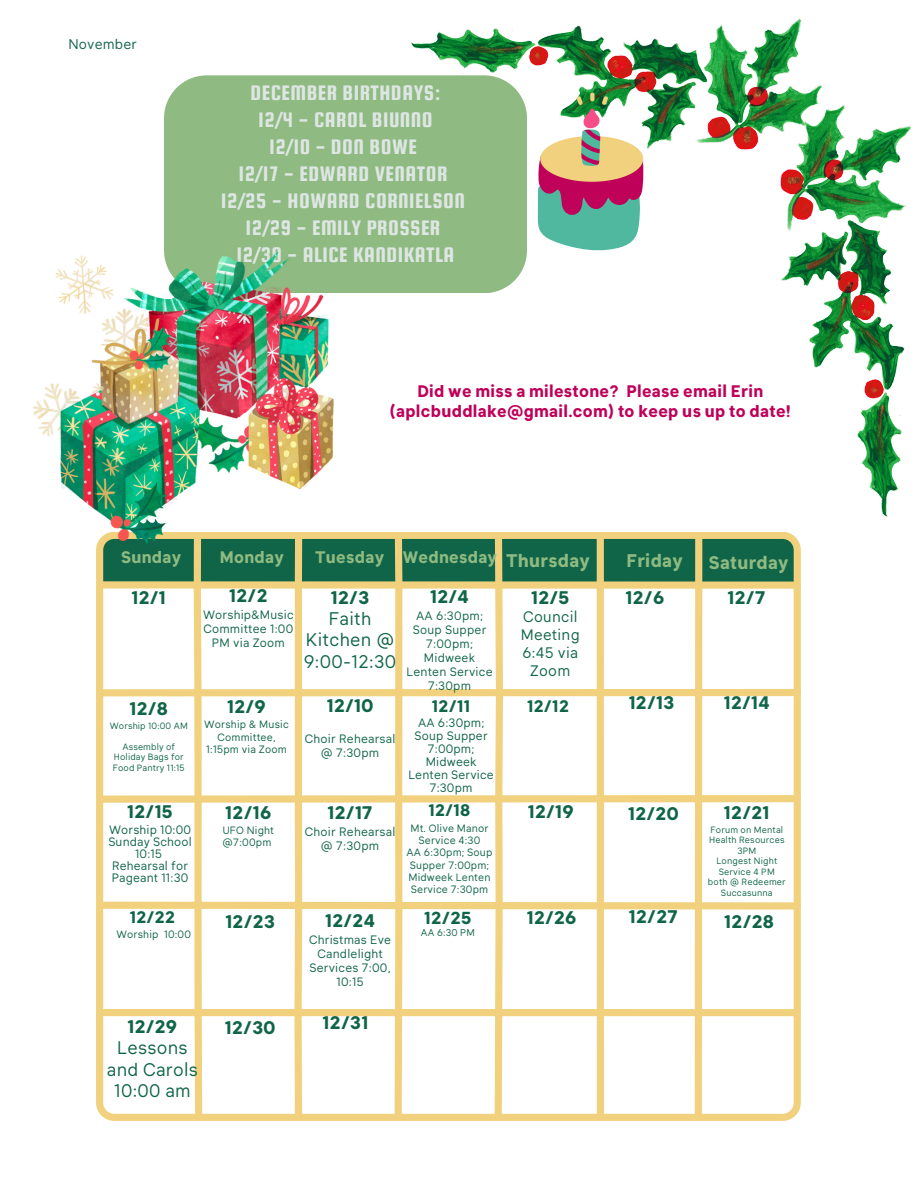
<style>
.page{position:relative;width:918px;height:1188px;background:#fff}
.page>*{position:absolute;margin:0;border:0;box-sizing:border-box;transform-origin:0 0}
.t1{font:22.5px/27px "Squada One";letter-spacing:.02em;color:#dde6e3;text-align:center}
.t2{font:700 18px "Klima";letter-spacing:.02em;color:#106548}
.t3{font:18px/21.3px "Klima";letter-spacing:.015em;color:#106548;text-align:center}
.t4{font:700 18px "Klima";letter-spacing:.02em;color:#8fba81}
.t5{font:700 17.85px "Klima";color:#106548}
.t6{font:700 17.25px "Klima";color:#106548}
.t7{font:700 16.5px/19.2px "Klima";letter-spacing:.02em;color:#bf015a;text-align:center}
.t8{font:700 16.5px "Klima";letter-spacing:.02em;color:#8fba81}
.t9{font:700 16.5px "Klima";letter-spacing:.02em;color:#106548}
.t10{font:15px/18px "Klima";letter-spacing:.02em;color:#106548;text-align:center}
.t11{font:13.8px "Klima";letter-spacing:.015em;color:#106548}
.t12{font:12px/14px "Klima";letter-spacing:.02em;color:#106548;text-align:center}
.t13{font:10.5px/12.3px "Klima";letter-spacing:.015em;color:#106548;text-align:center}
.t14{font:9.75px "Klima";color:#106548}
.t15{font:9px/10.5px "Klima";letter-spacing:.02em;color:#106548;text-align:center}
.s1{font-weight:700}
</style>
<div class="page">
<svg style="left:96px;top:532px;width:704px;height:589px"></svg>
<img style="left:411px;top:18px;width:501px;height:499px">
<div style="left:164px;top:75px;width:363px;height:218px;background:#8fba81"></div>
<svg style="left:537px;top:92px;width:107px;height:159px"></svg>
<img style="left:33px;top:253px;width:301px;height:290px">
<p class="t11" style="left:68px;top:38px;width:70px">November</p>
<p class="t1" style="left:221px;top:79px;width:246px">DECEMBER BIRTHDAYS:<br>12/4 - CAROL BIUNNO<br>12/10 - DON BOWE<br>12/17 - EDWARD VENATOR<br>12/25 - HOWARD CORNIELSON<br>12/29 - EMILY PROSSER<br>12/30 - ALICE KANDIKATLA</p>
<p class="t7" style="left:390px;top:383px;width:403px">Did we miss a milestone? Please email Erin (aplcbuddlake@gmail.com) to keep us up to date!</p>
<p class="t8" style="left:121px;top:550px;width:62px">Sunday</p>
<h4 class="t8" style="left:220px;top:550px;width:66px">Monday</h4>
<h1 class="t8" style="left:315px;top:550px;width:71px">Tuesday</h1>
<p class="t8" style="left:403px;top:550px;width:96px">Wednesday</p>
<h2 class="t4" style="left:506px;top:553px;width:85px">Thursday</h2>
<p class="t4" style="left:626px;top:553px;width:58px">Friday</p>
<h2 class="t4" style="left:709px;top:555px;width:81px">Saturday</h2>
<h2 class="t2" style="left:131px;top:590px;width:36px">12/1</h2>
<h6 class="t2" style="left:229px;top:589px;width:40px">12/2</h6>
<h6 class="t12" style="left:203px;top:609px;width:92px">Worship&amp;Music<br>Committee 1:00<br>PM via Zoom</h6>
<h2 class="t3" style="left:304px;top:588px;width:94px"><span class="s1">12/3<br></span>Faith<br>Kitchen @<br>9:00-12:30</h2>
<h2 class="t2" style="left:430px;top:590px;width:40px">12/4</h2>
<h2 class="t12" style="left:406px;top:610px;width:88px">AA 6:30pm;<br>Soup Supper<br>7:00pm;<br>Midweek<br>Lenten Service<br>7:30pm</h2>
<h2 class="t2" style="left:129px;top:701px;width:40px">12/8</h2>
<h2 class="t15" style="left:110px;top:721px;width:79px">Worship 10:00 AM</h2>
<h2 class="t15" style="left:113px;top:742px;width:73px">Assembly of<br>Holiday Bags for<br>Food Pantry 11:15</h2>
<h2 class="t2" style="left:127px;top:804px;width:47px">12/15</h2>
<h2 class="t12" style="left:108px;top:825px;width:85px;line-height:12px">Worship 10:00<br>Sunday School<br>10:15<br>Rehearsal for<br>Pageant 11:30</h2>
<h2 class="t9" style="left:130px;top:910px;width:47px">12/22</h2>
<h2 class="t13" style="left:117px;top:929px;width:76px">Worship 10:00</h2>
<p class="t2" style="left:227px;top:700px;width:40px">12/9</p>
<p class="t13" style="left:204px;top:719px;width:86px">Worship &amp; Music<br>Committee,<br>1:15pm via Zoom</p>
<p class="t2" style="left:327px;top:698px;width:48px">12/10</p>
<p class="t12" style="left:305px;top:733px;width:92px">Choir Rehearsal @ 7:30pm</p>
<h5 class="t2" style="left:225px;top:805px;width:48px">12/16</h5>
<h5 class="t13" style="left:223px;top:825px;width:53px;text-align:left">UFO Night @7:00pm</h5>
<h2 class="t2" style="left:328px;top:805px;width:47px">12/17</h2>
<h2 class="t12" style="left:305px;top:826px;width:92px">Choir Rehearsal @ 7:30pm</h2>
<h4 class="t2" style="left:225px;top:914px;width:51px">12/23</h4>
<h2 class="t2" style="left:325px;top:913px;width:51px">12/24</h2>
<h2 class="t12" style="left:309px;top:934px;width:84px">Christmas Eve<br>Candlelight<br>Services 7:00,<br>10:15</h2>
<h5 class="t3" style="left:107px;top:1018px;width:92px"><span class="s1">12/29<br></span>Lessons and Carols<br>10:00 am</h5>
<p class="t2" style="left:225px;top:1020px;width:52px">12/30</p>
<p class="t2" style="left:323px;top:1015px;width:47px">12/31</p>
<p class="t9" style="left:432px;top:699px;width:40px">12/11</p>
<p class="t12" style="left:408px;top:717px;width:87px;line-height:13px">AA 6:30pm;<br>Soup Supper<br>7:00pm;<br>Midweek<br>Lenten Service<br>7:30pm</p>
<p class="t9" style="left:429px;top:804px;width:43px">12/18</p>
<p class="t13" style="left:410px;top:823px;width:80px">Mt. Olive Manor<br>Service 4:30</p>
<h2 class="t13" style="left:407px;top:848px;width:87px;text-align:left">AA 6:30pm; Soup<br>Supper 7:00pm;<br>Midweek Lenten<br>Service 7:30pm</h2>
<h3 class="t6" style="left:424px;top:911px;width:49px">12/25</h3>
<h3 class="t14" style="left:421px;top:929px;width:55px">AA 6:30 PM</h3>
<h2 class="t2" style="left:531px;top:590px;width:40px">12/5</h2>
<h2 class="t10" style="left:521px;top:609px;width:60px">Council<br>Meeting<br>6:45 via<br>Zoom</h2>
<h5 class="t9" style="left:527px;top:699px;width:43px">12/12</h5>
<p class="t2" style="left:528px;top:804px;width:48px">12/19</p>
<p class="t2" style="left:527px;top:910px;width:51px">12/26</p>
<p class="t2" style="left:626px;top:590px;width:40px">12/6</p>
<h2 class="t2" style="left:728px;top:590px;width:39px">12/7</h2>
<h5 class="t2" style="left:629px;top:695px;width:47px">12/13</h5>
<h5 class="t5" style="left:724px;top:695px;width:47px">12/14</h5>
<h5 class="t2" style="left:628px;top:806px;width:52px">12/20</h5>
<h2 class="t2" style="left:724px;top:805px;width:47px">12/21</h2>
<h2 class="t15" style="left:709px;top:825px;width:77px">Forum on Mental<br>Health Resources<br>3PM</h2>
<p class="t15" style="left:716px;top:857px;width:62px;text-align:left">Longest Night<br>Service 4 PM</p>
<p class="t15" style="left:708px;top:878px;width:79px">both @ Redeemer<br>Succasunna</p>
<h2 class="t2" style="left:629px;top:909px;width:50px">12/27</h2>
<h2 class="t2" style="left:724px;top:914px;width:51px">12/28</h2>
</div>
